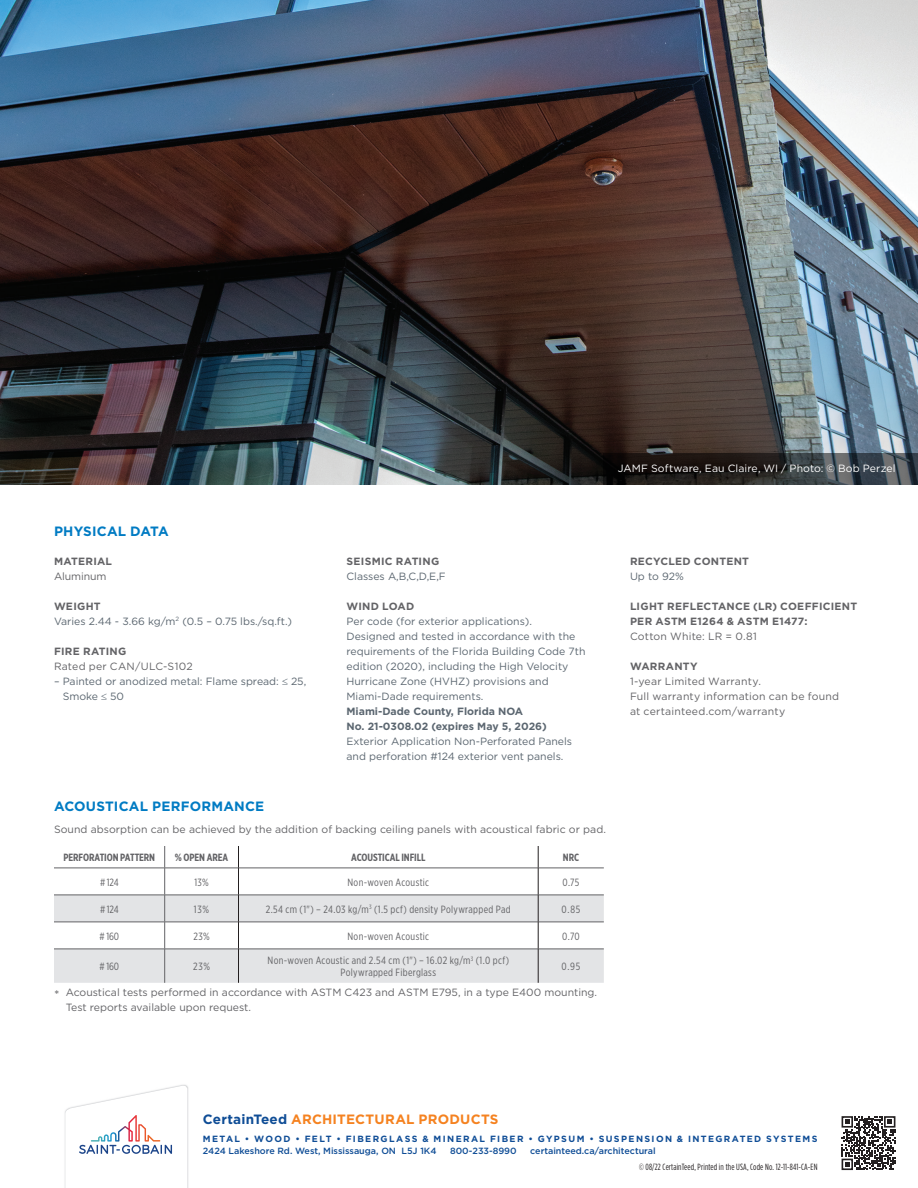
<style>
.page{position:relative;width:918px;height:1188px;background:#fff}
.page>*{position:absolute;margin:0;border:0;box-sizing:border-box;transform-origin:0 0}
.Body_HD{font:700 13.5px "Gotham";letter-spacing:.015em;color:#007bc3}
.t1{font:700 13.5px "Gotham";letter-spacing:.015em;color:#f58220}
.Body_copy{font:10.5px/15px "Gotham";color:#5b6670}
.Body_copy-2{font:10.5px/15px "Gotham";letter-spacing:.005em;color:#636366}
.Line_DWG_caption{font:10.5px/12px "Gotham X Narrow";letter-spacing:.03em;color:#636366;text-align:center}
.Physical_Data_HD{font:700 10.5px/15px "Gotham";letter-spacing:.025em;color:#636366}
.t2{font:700 10.5px/15px "Gotham";color:#5b6670}
.Line_DWG_caption-2{font:700 10.5px "Gotham X Narrow";letter-spacing:-.005em;color:#636366}
.t3{font:10.5px "Gotham";letter-spacing:.01em;color:#fff}
.Body_copy-3{font:10.5px/15px "Gotham";letter-spacing:.025em;color:#636366}
.t4{font:500 9px "Gotham";color:#0f4d96}
.t5{font:700 9px "Gotham";letter-spacing:.15em;color:#0f4d96}
.t6{font:9px "Gotham Condensed";letter-spacing:.015em;color:#231f20}
.s1{font-weight:700}
.s2{font-size:12.6px}
.s3{color:#0f4d96}
</style>
<div class="page">
<img style="left:0;top:0;width:918px;height:485px">
<img style="left:64px;top:1084px;width:125px;height:104px">
<svg style="left:65px;top:1085px;width:122px;height:103px"></svg>
<svg style="left:603px;top:453px;width:315px;height:32px"></svg>
<svg style="left:54px;top:896px;width:550px;height:87px;fill:#e3e4e6"></svg>
<hr style="left:54px;top:868px;width:111px;height:1px;background:#636366">
<hr style="left:165px;top:868px;width:74px;height:1px;background:#636366">
<hr style="left:238px;top:868px;width:300px;height:1px;background:#636366">
<hr style="left:538px;top:868px;width:66px;height:1px;background:#636366">
<hr style="left:54px;top:895px;width:111px;height:1px;background:#636366">
<hr style="left:165px;top:895px;width:74px;height:1px;background:#636366">
<hr style="left:238px;top:895px;width:300px;height:1px;background:#636366">
<hr style="left:538px;top:895px;width:66px;height:1px;background:#636366">
<hr style="left:54px;top:922px;width:111px;height:1px;background:#636366">
<hr style="left:165px;top:922px;width:74px;height:1px;background:#636366">
<svg style="left:164px;top:846px;width:1px;height:103px"></svg>
<hr style="left:238px;top:922px;width:300px;height:1px;background:#636366">
<hr style="left:538px;top:922px;width:66px;height:1px;background:#636366">
<hr style="left:54px;top:949px;width:111px;height:1px;background:#636366">
<hr style="left:165px;top:949px;width:74px;height:1px;background:#636366">
<hr style="left:164px;top:949px;width:1px;height:34px;background:#636366">
<hr style="left:238px;top:949px;width:300px;height:1px;background:#636366">
<hr style="left:538px;top:949px;width:66px;height:1px;background:#636366">
<svg style="left:238px;top:846px;width:1px;height:103px"></svg>
<svg style="left:538px;top:846px;width:1px;height:103px"></svg>
<hr style="left:238px;top:949px;width:1px;height:34px;background:#231f20">
<hr style="left:538px;top:949px;width:1px;height:34px;background:#231f20">
<svg style="left:841px;top:1116px;width:55px;height:55px"></svg>
<p class="t3" style="left:618px;top:463px;width:279px">JAMF Software, Eau Claire, WI / Photo: © Bob Perzel</p>
<p class="Body_HD" style="left:54px;top:524px;width:116px">PHYSICAL DATA</p>
<p class="Physical_Data_HD" style="left:54px;top:553px;width:60px">MATERIAL</p>
<p class="Body_copy-2" style="left:54px;top:568px;width:54px">Aluminum</p>
<p class="Physical_Data_HD" style="left:54px;top:598px;width:48px">WEIGHT</p>
<p class="Body_copy" style="left:54px;top:613px;width:240px">Varies 2.44 - 3.66 kg/m<sup>2</sup> (0.5 – 0.75 lbs./sq.ft.)</p>
<p class="Body_copy-3" style="left:54px;top:643px;width:140px"><span class="s1">FIRE RATING<br></span>Rated per CAN/ULC-S102</p>
<p class="Body_copy" style="left:63px;top:673px;width:245px;text-indent:-9px">– Painted or anodized metal: Flame spread: ≤ 25,<br>Smoke ≤ 50</p>
<p class="Physical_Data_HD" style="left:346px;top:553px;width:94px">SEISMIC RATING</p>
<p class="Body_copy" style="left:346px;top:569px;width:101px">Classes A,B,C,D,E,F</p>
<p class="Physical_Data_HD" style="left:346px;top:598px;width:69px">WIND LOAD</p>
<p class="Body_copy" style="left:346px;top:614px;width:241px">Per code (for exterior applications).<br>Designed and tested in accordance with the requirements of the Florida Building Code 7th edition (2020), including the High Velocity Hurricane Zone (HVHZ) provisions and Miami-Dade requirements.</p>
<p class="t2" style="left:346px;top:703px;width:202px">Miami-Dade County, Florida NOA<br>No. 21-0308.02 (expires May 5, 2026)</p>
<p class="Body_copy" style="left:346px;top:734px;width:227px">Exterior Application Non-Perforated Panels and perforation #124 exterior vent panels.</p>
<p class="Body_HD" style="left:54px;top:798px;width:212px">ACOUSTICAL PERFORMANCE</p>
<p class="Body_copy-2" style="left:54px;top:821px;width:553px">Sound absorption can be achieved by the addition of backing ceiling panels with acoustical fabric or pad.</p>
<p class="Line_DWG_caption-2" style="left:63px;top:851px;width:93px">PERFORATION PATTERN</p>
<p class="Line_DWG_caption-2" style="left:175px;top:851px;width:55px">% OPEN AREA</p>
<p class="Line_DWG_caption-2" style="left:351px;top:851px;width:76px">ACOUSTICAL INFILL</p>
<p class="Line_DWG_caption-2" style="left:563px;top:851px;width:18px">NRC</p>
<p class="Line_DWG_caption" style="left:100px;top:876px;width:20px"># 124</p>
<p class="Line_DWG_caption" style="left:194px;top:876px;width:16px">13%</p>
<p class="Line_DWG_caption" style="left:348px;top:876px;width:83px">Non-woven Acoustic</p>
<p class="Line_DWG_caption" style="left:563px;top:876px;width:18px">0.75</p>
<p class="Line_DWG_caption" style="left:100px;top:903px;width:20px"># 124</p>
<p class="Line_DWG_caption" style="left:194px;top:903px;width:17px">13%</p>
<p class="Line_DWG_caption" style="left:266px;top:903px;width:246px">2.54 cm (1") – 24.03 kg/m<sup>3</sup> (1.5 pcf) density Polywrapped Pad</p>
<p class="Line_DWG_caption" style="left:562px;top:903px;width:20px">0.85</p>
<p class="Line_DWG_caption" style="left:100px;top:930px;width:21px"># 160</p>
<p class="Line_DWG_caption" style="left:193px;top:930px;width:18px">23%</p>
<p class="Line_DWG_caption" style="left:348px;top:930px;width:83px">Non-woven Acoustic</p>
<p class="Line_DWG_caption" style="left:562px;top:930px;width:19px">0.70</p>
<p class="Line_DWG_caption" style="left:100px;top:960px;width:21px"># 160</p>
<p class="Line_DWG_caption" style="left:193px;top:960px;width:19px">23%</p>
<p class="Line_DWG_caption" style="left:268px;top:954px;width:243px">Non-woven Acoustic and 2.54 cm (1") – 16.02 kg/m<sup>3</sup> (1.0 pcf)<br>Polywrapped Fiberglass</p>
<p class="Line_DWG_caption" style="left:562px;top:960px;width:20px">0.95</p>
<p class="Body_copy-2" style="left:66px;top:985px;width:533px;text-indent:-12px"><span class="s2">*</span> Acoustical tests performed in accordance with ASTM C423 and ASTM E795, in a type E400 mounting.<br>Test reports available upon request.</p>
<p class="Physical_Data_HD" style="left:630px;top:553px;width:121px">RECYCLED CONTENT</p>
<p class="Body_copy" style="left:630px;top:569px;width:55px">Up to 92%</p>
<p class="Physical_Data_HD" style="left:630px;top:598px;width:229px">LIGHT REFLECTANCE (LR) COEFFICIENT<br>PER ASTM E1264 &amp; ASTM E1477:</p>
<p class="Body_copy-2" style="left:630px;top:629px;width:128px">Cotton White: LR = 0.81</p>
<p class="Physical_Data_HD" style="left:630px;top:658px;width:69px">WARRANTY</p>
<p class="Body_copy-2" style="left:630px;top:674px;width:211px">1-year Limited Warranty.<br>Full warranty information can be found at certainteed.com/warranty</p>
<p class="t1" style="left:203px;top:1112px;width:297px"><span class="s3">CertainTeed</span> ARCHITECTURAL PRODUCTS</p>
<p class="t5" style="left:203px;top:1134px;width:616px">METAL • WOOD • FELT • FIBERGLASS &amp; MINERAL FIBER • GYPSUM • SUSPENSION &amp; INTEGRATED SYSTEMS</p>
<p class="t4" style="left:203px;top:1146px;width:235px">2424 Lakeshore Rd. West, Mississauga, ON L5J 1K4</p>
<p class="t4" style="left:450px;top:1146px;width:68px">800-233-8990</p>
<p class="t4" style="left:530px;top:1146px;width:127px">certainteed.ca/architectural</p>
<p class="t6" style="left:639px;top:1161px;width:180px">© 08/22 CertainTeed, Printed in the USA, Code No. 12-11-841-CA-EN</p>
</div>
